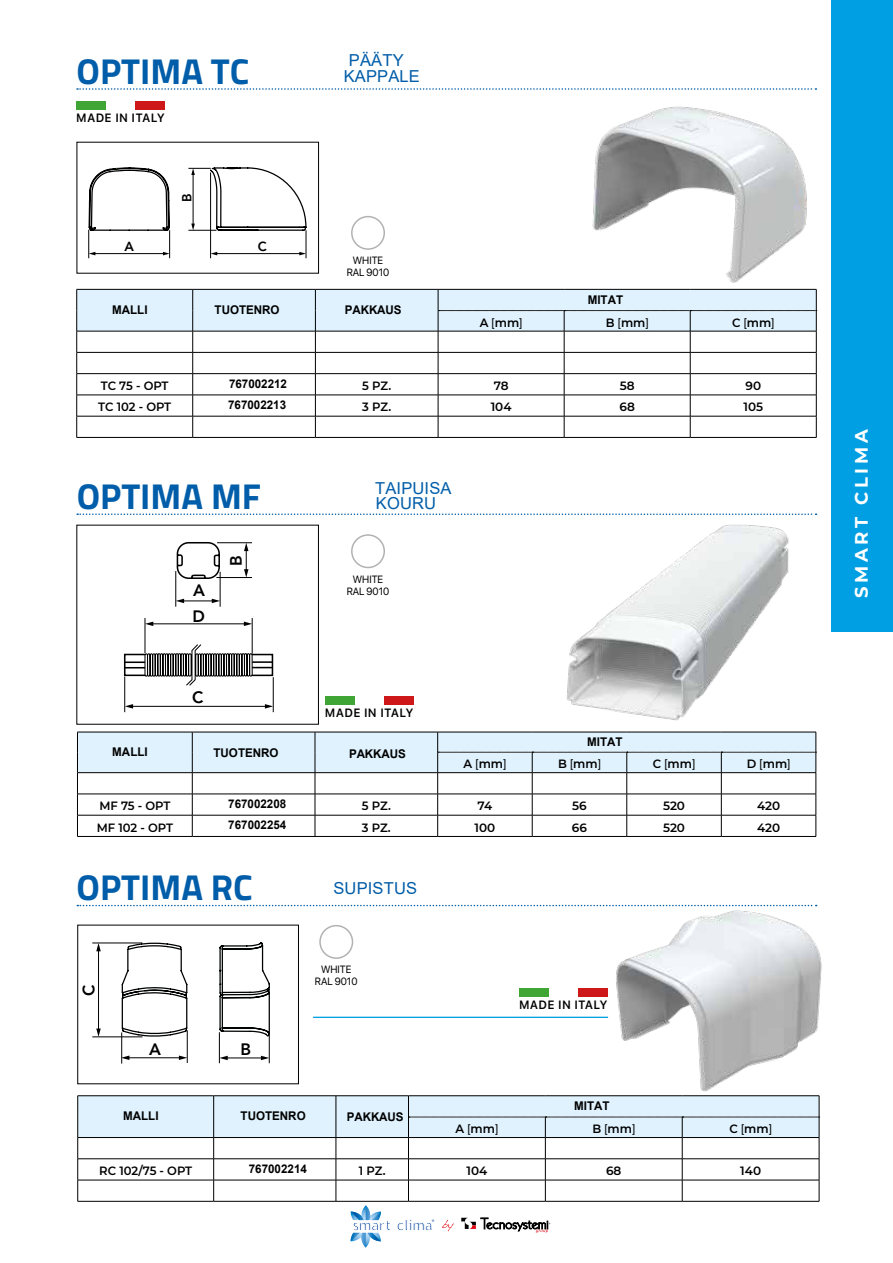
<style>
.page{position:relative;width:893px;height:1263px;background:#fff}
.page>*{position:absolute;margin:0;border:0;box-sizing:border-box;transform-origin:0 0}
.t1{font:700 36px "Titillium Web";color:#005da9}
.t2{font:700 18px "Montserrat";letter-spacing:.2em;color:#fff}
.t3{font:16.5px/15.3px "Arial";letter-spacing:.01em;color:#005da9}
.t4{font:800 16.35px "Avenir";color:#000}
.t5{font:800 13.2px "Avenir";color:#000}
.t6{font:600 12px "Montserrat";color:#000}
.t7{font:700 12px "Arial";color:#000}
.t8{font:600 12px "SF Pro Display";letter-spacing:.08em;color:#000}
.t9{font:10.5px/12px "SF Pro Display";color:#000;text-align:center}
.s1{font-family:"Avenir";font-weight:500}
</style>
<div class="page">
<div style="left:831px;top:0;width:62px;height:631px;background:#009fe3"></div>
<div style="left:124px;top:654px;width:22px;height:22px;border:2px solid #000"></div>
<hr style="left:124px;top:676px;width:1px;height:36px;background:#000">
<hr style="left:273px;top:677px;width:1px;height:35px;background:#000">
<svg style="left:125px;top:542px;width:148px;height:170px"></svg>
<hr style="left:252px;top:618px;width:1px;height:36px;background:#000">
<hr style="left:145px;top:618px;width:1px;height:35px;background:#000">
<svg style="left:121px;top:942px;width:149px;height:95px"></svg>
<hr style="left:98px;top:950px;width:1px;height:80px;background:#000">
<svg style="left:96px;top:944px;width:5px;height:7px"></svg>
<svg style="left:96px;top:1028px;width:5px;height:8px"></svg>
<hr style="left:92px;top:943px;width:50px;height:1px;background:#000">
<hr style="left:92px;top:1036px;width:50px;height:1px;background:#000">
<hr style="left:128px;top:1057px;width:52px;height:1px;background:#000">
<svg style="left:122px;top:1055px;width:7px;height:5px"></svg>
<svg style="left:179px;top:1055px;width:8px;height:5px"></svg>
<hr style="left:121px;top:1032px;width:1px;height:31px;background:#000">
<hr style="left:187px;top:1030px;width:1px;height:33px;background:#000">
<hr style="left:226px;top:1058px;width:36px;height:1px;background:#000">
<svg style="left:220px;top:1056px;width:8px;height:4px"></svg>
<svg style="left:261px;top:1056px;width:8px;height:4px"></svg>
<hr style="left:219px;top:1032px;width:1px;height:31px;background:#000">
<hr style="left:269px;top:1032px;width:1px;height:31px;background:#000">
<hr style="left:313px;top:1017px;width:295px;height:1px;background:#009fe3">
<div style="left:519px;top:988px;width:30px;height:8px;background:#3fa535"></div>
<div style="left:578px;top:988px;width:30px;height:8px;background:#cd1719"></div>
<svg style="left:88px;top:167px;width:219px;height:91px"></svg>
<div style="left:351px;top:216px;width:34px;height:34px;border:2px solid #b3b2b2;border-radius:50%"></div>
<div style="left:351px;top:534px;width:34px;height:34px;border:2px solid #b3b2b2;border-radius:50%"></div>
<div style="left:319px;top:925px;width:34px;height:34px;border:2px solid #b3b2b2;border-radius:50%"></div>
<svg style="left:76px;top:289px;width:741px;height:148px"></svg>
<hr style="left:77px;top:437px;width:116px;height:1px;background:#000">
<hr style="left:193px;top:437px;width:122px;height:1px;background:#000">
<hr style="left:315px;top:437px;width:123px;height:1px;background:#000">
<hr style="left:438px;top:437px;width:126px;height:1px;background:#000">
<hr style="left:564px;top:437px;width:126px;height:1px;background:#000">
<hr style="left:690px;top:437px;width:126px;height:1px;background:#000">
<img style="left:592px;top:106px;width:215px;height:177px">
<svg style="left:77px;top:732px;width:740px;height:104px"></svg>
<hr style="left:77px;top:836px;width:115px;height:1px;background:#000">
<hr style="left:192px;top:836px;width:123px;height:1px;background:#000">
<hr style="left:315px;top:836px;width:123px;height:1px;background:#000">
<hr style="left:438px;top:836px;width:94px;height:1px;background:#000">
<hr style="left:532px;top:836px;width:95px;height:1px;background:#000">
<hr style="left:627px;top:836px;width:94px;height:1px;background:#000">
<hr style="left:721px;top:836px;width:95px;height:1px;background:#000">
<img style="left:553px;top:524px;width:257px;height:210px">
<hr style="left:78px;top:1095px;width:136px;height:1px;background:#000">
<hr style="left:214px;top:1095px;width:122px;height:1px;background:#000">
<hr style="left:336px;top:1095px;width:72px;height:1px;background:#000">
<hr style="left:408px;top:1095px;width:137px;height:1px;background:#000">
<hr style="left:545px;top:1095px;width:137px;height:1px;background:#000">
<hr style="left:682px;top:1095px;width:137px;height:1px;background:#000">
<svg style="left:77px;top:1096px;width:743px;height:151px"></svg>
<hr style="left:78px;top:1201px;width:136px;height:1px;background:#000">
<hr style="left:214px;top:1201px;width:122px;height:1px;background:#000">
<hr style="left:336px;top:1201px;width:72px;height:1px;background:#000">
<hr style="left:408px;top:1201px;width:137px;height:1px;background:#000">
<hr style="left:545px;top:1201px;width:137px;height:1px;background:#000">
<hr style="left:682px;top:1201px;width:137px;height:1px;background:#000">
<img style="left:616px;top:910px;width:206px;height:182px">
<div style="left:77px;top:101px;width:29px;height:8px;background:#3fa535"></div>
<div style="left:136px;top:101px;width:29px;height:8px;background:#cd1719"></div>
<svg style="left:77px;top:88px;width:739px;height:2px"></svg>
<div style="left:325px;top:696px;width:30px;height:8px;background:#3fa535"></div>
<div style="left:384px;top:696px;width:30px;height:8px;background:#cd1719"></div>
<svg style="left:77px;top:513px;width:740px;height:2px"></svg>
<svg style="left:77px;top:905px;width:740px;height:1px"></svg>
<h3 class="t3" style="left:349px;top:52px;width:56px">PÄÄTY</h3>
<h1 class="t1" style="left:77px;top:44px;width:174px">OPTIMA TC</h1>
<h3 class="t3" style="left:344px;top:68px;width:78px">KAPPALE</h3>
<p class="t8" style="left:77px;top:109px;width:89px">MADE IN ITALY</p>
<p class="t5" style="left:177px;top:202px;width:10px;rotate:-90deg">B</p>
<p class="t5" style="left:125px;top:236px;width:11px">A</p>
<p class="t5" style="left:258px;top:236px;width:11px">C</p>
<p class="t9" style="left:347px;top:254px;width:44px">WHITE<br>RAL 9010</p>
<p class="t7" style="left:112px;top:301px;width:37px">MALLI</p>
<p class="t7" style="left:215px;top:301px;width:67px">TUOTENRO</p>
<p class="t7" style="left:345px;top:301px;width:58px">PAKKAUS</p>
<p class="t7" style="left:588px;top:291px;width:37px">MITAT</p>
<p class="t6" style="left:480px;top:314px;width:44px">A <span class="s1">[</span>mm<span class="s1">]</span></p>
<p class="t6" style="left:606px;top:314px;width:44px">B <span class="s1">[</span>mm<span class="s1">]</span></p>
<p class="t6" style="left:732px;top:314px;width:44px">C <span class="s1">[</span>mm<span class="s1">]</span></p>
<p class="t6" style="left:101px;top:377px;width:69px">TC 75 - OPT</p>
<p class="t7" style="left:229px;top:375px;width:60px">767002212</p>
<p class="t6" style="left:362px;top:377px;width:30px">5 PZ.</p>
<p class="t6" style="left:494px;top:377px;width:16px">78</p>
<p class="t6" style="left:620px;top:377px;width:16px">58</p>
<p class="t6" style="left:745px;top:377px;width:17px">90</p>
<p class="t6" style="left:98px;top:399px;width:75px">TC 102 - OPT</p>
<p class="t7" style="left:228px;top:396px;width:60px">767002213</p>
<p class="t6" style="left:362px;top:399px;width:30px">3 PZ.</p>
<p class="t6" style="left:491px;top:399px;width:22px">104</p>
<p class="t6" style="left:619px;top:399px;width:17px">68</p>
<p class="t6" style="left:743px;top:399px;width:21px">105</p>
<h1 class="t1" style="left:77px;top:469px;width:186px">OPTIMA MF</h1>
<h3 class="t4" style="left:193px;top:577px;width:13px">A</h3>
<h3 class="t4" style="left:193px;top:603px;width:14px">D</h3>
<h3 class="t4" style="left:223px;top:566px;width:12px;rotate:-90deg">B</h3>
<h3 class="t3" style="left:375px;top:480px;width:78px">TAIPUISA<br>KOURU</h3>
<p class="t9" style="left:347px;top:572px;width:44px">WHITE<br>RAL 9010</p>
<h3 class="t4" style="left:192px;top:684px;width:13px">C</h3>
<p class="t8" style="left:325px;top:704px;width:89px">MADE IN ITALY</p>
<p class="t7" style="left:112px;top:743px;width:37px">MALLI</p>
<p class="t7" style="left:213px;top:745px;width:67px">TUOTENRO</p>
<p class="t7" style="left:349px;top:745px;width:58px">PAKKAUS</p>
<p class="t7" style="left:587px;top:733px;width:37px">MITAT</p>
<p class="t6" style="left:464px;top:756px;width:44px">A <span class="s1">[</span>mm<span class="s1">]</span></p>
<p class="t6" style="left:558px;top:756px;width:44px">B <span class="s1">[</span>mm<span class="s1">]</span></p>
<p class="t6" style="left:653px;top:756px;width:44px">C <span class="s1">[</span>mm<span class="s1">]</span></p>
<p class="t6" style="left:747px;top:756px;width:45px">D <span class="s1">[</span>mm<span class="s1">]</span></p>
<p class="t6" style="left:99px;top:798px;width:72px">MF 75 - OPT</p>
<p class="t7" style="left:228px;top:795px;width:60px">767002208</p>
<p class="t6" style="left:362px;top:798px;width:30px">5 PZ.</p>
<p class="t6" style="left:478px;top:798px;width:16px">74</p>
<p class="t6" style="left:572px;top:798px;width:16px">56</p>
<p class="t6" style="left:663px;top:798px;width:23px">520</p>
<p class="t6" style="left:757px;top:798px;width:25px">420</p>
<p class="t6" style="left:97px;top:819px;width:78px">MF 102 - OPT</p>
<p class="t7" style="left:228px;top:817px;width:60px">767002254</p>
<p class="t6" style="left:362px;top:819px;width:30px">3 PZ.</p>
<p class="t6" style="left:475px;top:819px;width:22px">100</p>
<p class="t6" style="left:572px;top:819px;width:17px">66</p>
<p class="t6" style="left:663px;top:819px;width:23px">520</p>
<p class="t6" style="left:757px;top:819px;width:25px">420</p>
<h1 class="t1" style="left:77px;top:860px;width:178px">OPTIMA RC</h1>
<h3 class="t4" style="left:76px;top:996px;width:13px;rotate:-90deg">C</h3>
<h3 class="t4" style="left:149px;top:1037px;width:13px">A</h3>
<h3 class="t4" style="left:241px;top:1037px;width:12px">B</h3>
<h3 class="t3" style="left:333px;top:881px;width:85px">SUPISTUS</h3>
<p class="t9" style="left:315px;top:963px;width:44px">WHITE<br>RAL 9010</p>
<p class="t7" style="left:123px;top:1107px;width:37px">MALLI</p>
<p class="t7" style="left:241px;top:1107px;width:67px">TUOTENRO</p>
<p class="t7" style="left:347px;top:1108px;width:58px">PAKKAUS</p>
<p class="t8" style="left:519px;top:996px;width:89px">MADE IN ITALY</p>
<p class="t7" style="left:574px;top:1097px;width:37px">MITAT</p>
<p class="t6" style="left:456px;top:1120px;width:44px">A <span class="s1">[</span>mm<span class="s1">]</span></p>
<p class="t6" style="left:592px;top:1120px;width:44px">B <span class="s1">[</span>mm<span class="s1">]</span></p>
<p class="t6" style="left:729px;top:1120px;width:44px">C <span class="s1">[</span>mm<span class="s1">]</span></p>
<p class="t6" style="left:99px;top:1162px;width:94px">RC 102/75 - OPT</p>
<p class="t7" style="left:249px;top:1160px;width:60px">767002214</p>
<p class="t6" style="left:359px;top:1162px;width:28px">1 PZ.</p>
<p class="t6" style="left:466px;top:1162px;width:22px">104</p>
<p class="t6" style="left:606px;top:1162px;width:17px">68</p>
<p class="t6" style="left:740px;top:1162px;width:22px">140</p>
<h2 class="t2" style="left:849px;top:598px;width:171px;rotate:-90deg">SMART CLIMA</h2>
</div>
